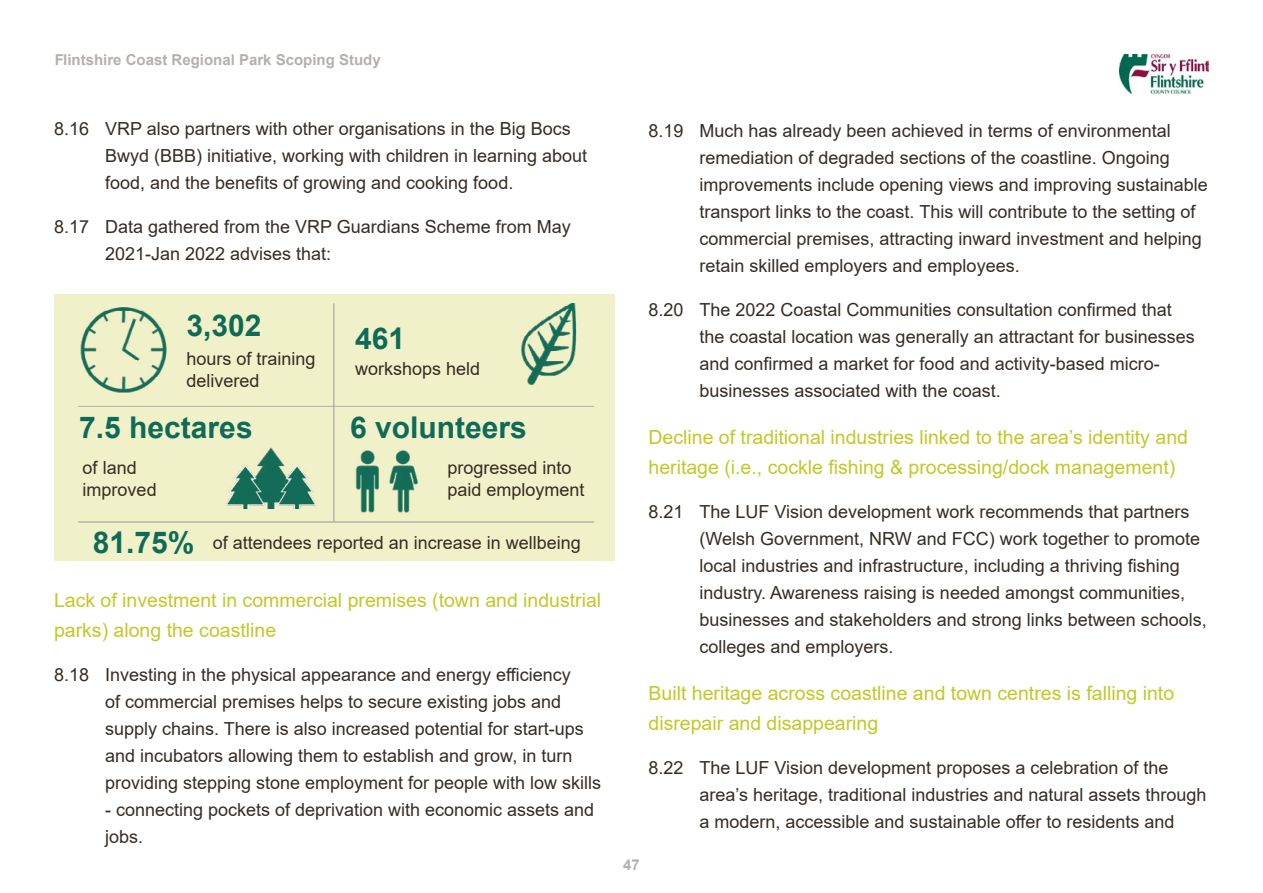
<style>
.page{position:relative;width:1263px;height:893px;background:#fff}
.page>*{position:absolute;margin:0;border:0;box-sizing:border-box;transform-origin:0 0}
.Image_Caption{font:700 30px "Arial";color:#0f6b58}
.Heading_2{font:19.5px/30px "Arial";color:#c2c828}
.Image_Caption-2{font:18px/27px "Arial";color:#362c23}
.t1{font:700 15px "Arial";color:#68615a}
</style>
<div class="page">
<img style="left:1120px;top:54px;width:89px;height:40px">
<div style="left:54px;top:294px;width:560px;height:267px;background:#f0f1c9"></div>
<hr style="left:78px;top:522px;width:516px;height:1px;background:#9b9692">
<img style="left:521px;top:303px;width:56px;height:83px">
<hr style="left:78px;top:406px;width:516px;height:1px;background:#b4b0ad">
<hr style="left:333px;top:303px;width:1px;height:219px;background:#9b9692">
<img style="left:78px;top:307px;width:89px;height:100px">
<img style="left:226px;top:447px;width:91px;height:62px">
<img style="left:355px;top:450px;width:63px;height:63px">
<p class="t1" style="left:54px;top:49px;width:328px">Flintshire Coast Regional Park Scoping Study</p>
<p class="Image_Caption-2" style="left:105px;top:115px;width:484px;text-indent:-51px">8.16 VRP also partners with other organisations in the Big Bocs<br>Bwyd (BBB) initiative, working with children in learning about food, and the benefits of growing and cooking food.</p>
<p class="Image_Caption-2" style="left:105px;top:213px;width:467px;text-indent:-51px">8.17 Data gathered from the VRP Guardians Scheme from May<br>2021-Jan 2022 advises that:</p>
<p class="Image_Caption" style="left:187px;top:304px;width:77px">3,302</p>
<p class="Image_Caption" style="left:355px;top:317px;width:52px">461</p>
<p class="Image_Caption-2" style="left:187px;top:348px;width:131px;line-height:21.6px">hours of training delivered</p>
<p class="Image_Caption-2" style="left:355px;top:355px;width:127px">workshops held</p>
<p class="Image_Caption" style="left:79px;top:406px;width:175px">7.5 hectares</p>
<p class="Image_Caption" style="left:350px;top:406px;width:178px">6 volunteers</p>
<p class="Image_Caption-2" style="left:83px;top:457px;width:76px;line-height:21.6px">of land improved</p>
<p class="Image_Caption-2" style="left:447px;top:457px;width:139px;line-height:21.6px">progressed into paid employment</p>
<p class="Image_Caption" style="left:93px;top:522px;width:103px">81.75%</p>
<p class="Image_Caption-2" style="left:213px;top:529px;width:370px">of attendees reported an increase in wellbeing</p>
<p class="Heading_2" style="left:54px;top:585px;width:549px">Lack of investment in commercial premises (town and industrial parks) along the coastline</p>
<p class="Image_Caption-2" style="left:105px;top:661px;width:498px;text-indent:-51px">8.18 Investing in the physical appearance and energy efficiency<br>of commercial premises helps to secure existing jobs and supply chains. There is also increased potential for start-ups and incubators allowing them to establish and grow, in turn providing stepping stone employment for people with low skills</p>
<p class="Image_Caption-2" style="left:105px;top:796px;width:491px">- connecting pockets of deprivation with economic assets and jobs.</p>
<p class="Image_Caption-2" style="left:699px;top:117px;width:510px;text-indent:-51px">8.19 Much has already been achieved in terms of environmental remediation of degraded sections of the coastline. Ongoing improvements include opening views and improving sustainable transport links to the coast. This will contribute to the setting of commercial premises, attracting inward investment and helping retain skilled employers and employees.</p>
<p class="Image_Caption-2" style="left:699px;top:296px;width:497px;text-indent:-51px">8.20 The 2022 Coastal Communities consultation confirmed that the coastal location was generally an attractant for businesses and confirmed a market for food and activity-based micro&shy;businesses associated with the coast.</p>
<p class="Heading_2" style="left:648px;top:422px;width:541px">Decline of traditional industries linked to the area’s identity and heritage (i.e., cockle fishing &amp; processing/dock management)</p>
<p class="Image_Caption-2" style="left:699px;top:498px;width:509px;text-indent:-51px">8.21 The LUF Vision development work recommends that partners (Welsh Government, NRW and FCC) work together to promote local industries and infrastructure, including a thriving fishing industry. Awareness raising is needed amongst communities, businesses and stakeholders and strong links between schools, colleges and employers.</p>
<p class="Heading_2" style="left:648px;top:678px;width:527px">Built heritage across coastline and town centres is falling into disrepair and disappearing</p>
<p class="Image_Caption-2" style="left:699px;top:754px;width:508px;text-indent:-51px">8.22 The LUF Vision development proposes a celebration of the area’s heritage, traditional industries and natural assets through a modern, accessible and sustainable offer to residents and</p>
<p class="t1" style="left:623px;top:854px;width:18px">47</p>
</div>
